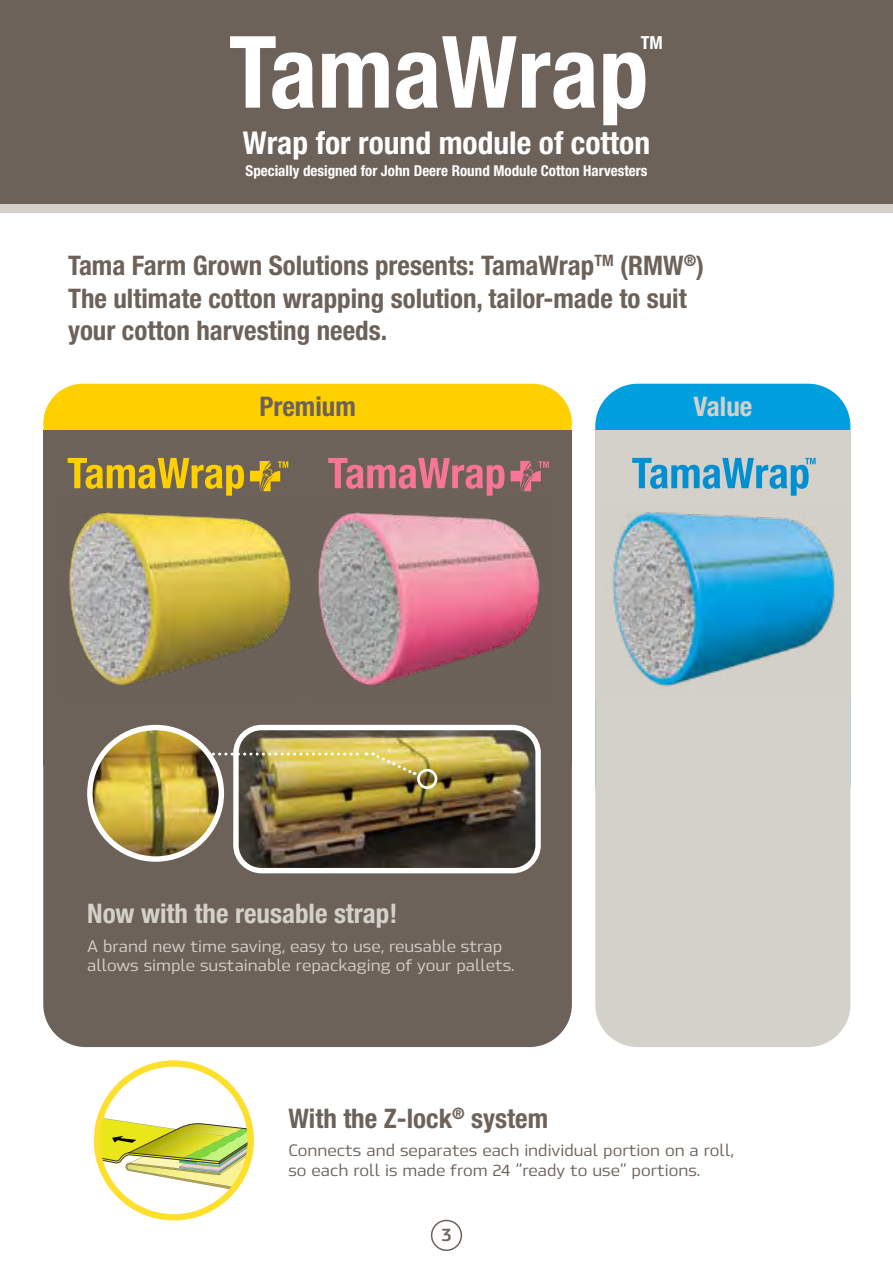
<style>
.page{position:relative;width:893px;height:1263px;background:#fff}
.page>*{position:absolute;margin:0;border:0;box-sizing:border-box;transform-origin:0 0}
.t1{font:700 condensed 31.5px "Helvetica Neue LT Pro";color:#fff}
.t2{font:700 condensed 27px/32.4px "Helvetica Neue LT Pro";color:#6d625a}
.t3{font:700 condensed 27px "Helvetica Neue LT Pro";color:#d4d0ca}
.t4{font:700 condensed 18px "Helvetica Neue LT Pro";color:#fff}
.t5{font:700 18px "Hackman";color:#6d625a}
.t6{font:500 16.5px/19.8px "Hackman";color:#6d625a}
.t7{font:500 16.5px/19.8px "Hackman";color:#d4d0ca}
.t8{font:700 condensed 15px "Helvetica Neue LT Pro";color:#fff}
</style>
<div class="page">
<div style="left:595px;top:384px;width:255px;height:441px;background:#00a0df;border-radius:43px"></div>
<div style="left:43px;top:384px;width:529px;height:79px;background:#ffd000;border-radius:40px"></div>
<div style="left:0;top:0;width:893px;height:213px;background:#6d625a"></div>
<div style="left:0;top:204px;width:893px;height:9px;background:#d4d0ca"></div>
<div style="left:43px;top:430px;width:529px;height:617px;background:#6d625a;border-radius:43px"></div>
<div style="left:595px;top:430px;width:255px;height:617px;background:#d4d0ca;border-radius:43px"></div>
<div style="left:43px;top:430px;width:529px;height:335px;background:#6d625a"></div>
<div style="left:595px;top:430px;width:255px;height:268px;background:#d4d0ca"></div>
<img style="left:239px;top:731px;width:296px;height:136px">
<div style="left:233px;top:725px;width:308px;height:148px;border:5px solid #fff;border-radius:26px"></div>
<img style="left:612px;top:512px;width:223px;height:175px">
<img style="left:69px;top:512px;width:222px;height:173px">
<img style="left:318px;top:512px;width:222px;height:174px">
<img style="left:97px;top:1117px;width:154px;height:80px">
<div style="left:94px;top:1060px;width:160px;height:160px;border:6px solid #fddf2e;border-radius:50%"></div>
<img style="left:90px;top:727px;width:131px;height:132px;border-radius:66px">
<div style="left:87px;top:725px;width:137px;height:137px;border:5px solid #fff;border-radius:50%"></div>
<svg style="left:230px;top:36px;width:84px;height:73px"></svg>
<svg style="left:322px;top:52px;width:67px;height:56px"></svg>
<svg style="left:396px;top:36px;width:199px;height:73px"></svg>
<svg style="left:603px;top:52px;width:42px;height:73px"></svg>
<svg style="left:632px;top:458px;width:184px;height:38px"></svg>
<svg style="left:207px;top:752px;width:160px;height:3px"></svg>
<div style="left:417px;top:769px;width:20px;height:20px;border:3px solid #fff;border-radius:50%"></div>
<svg style="left:373px;top:752px;width:43px;height:24px"></svg>
<svg style="left:68px;top:458px;width:176px;height:38px"></svg>
<svg style="left:250px;top:461px;width:38px;height:30px"></svg>
<svg style="left:328px;top:458px;width:177px;height:38px"></svg>
<svg style="left:511px;top:461px;width:38px;height:30px"></svg>
<div style="left:431px;top:1220px;width:31px;height:31px;border:2px solid #6d625a;border-radius:50%"></div>
<p class="t4" style="left:641px;top:32px;width:23px">TM</p>
<p class="t1" style="left:243px;top:124px;width:409px">Wrap for round module of cotton</p>
<p class="t8" style="left:246px;top:162px;width:403px">Specially designed for John Deere Round Module Cotton Harvesters</p>
<p class="t2" style="left:68px;top:250px;width:638px">Tama Farm Grown Solutions presents: TamaWrap<sup>TM</sup> (RMW<sup>®</sup>)<br>The ultimate cotton wrapping solution, tailor-made to suit your cotton harvesting needs.</p>
<p class="t2" style="left:259px;top:390px;width:98px">Premium</p>
<p class="t3" style="left:693px;top:390px;width:60px">Value</p>
<p class="t3" style="left:87px;top:897px;width:312px">Now with the reusable strap!</p>
<p class="t7" style="left:87px;top:935px;width:429px">A brand new time saving, easy to use, reusable strap allows simple sustainable repackaging of your pallets.</p>
<p class="t2" style="left:288px;top:1102px;width:261px">With the Z-lock<sup>®</sup> system</p>
<p class="t6" style="left:288px;top:1139px;width:447px">Connects and separates each individual portion on a roll, so each roll is made from 24 “ready to use” portions.</p>
<p class="t5" style="left:441px;top:1221px;width:12px">3</p>
</div>
